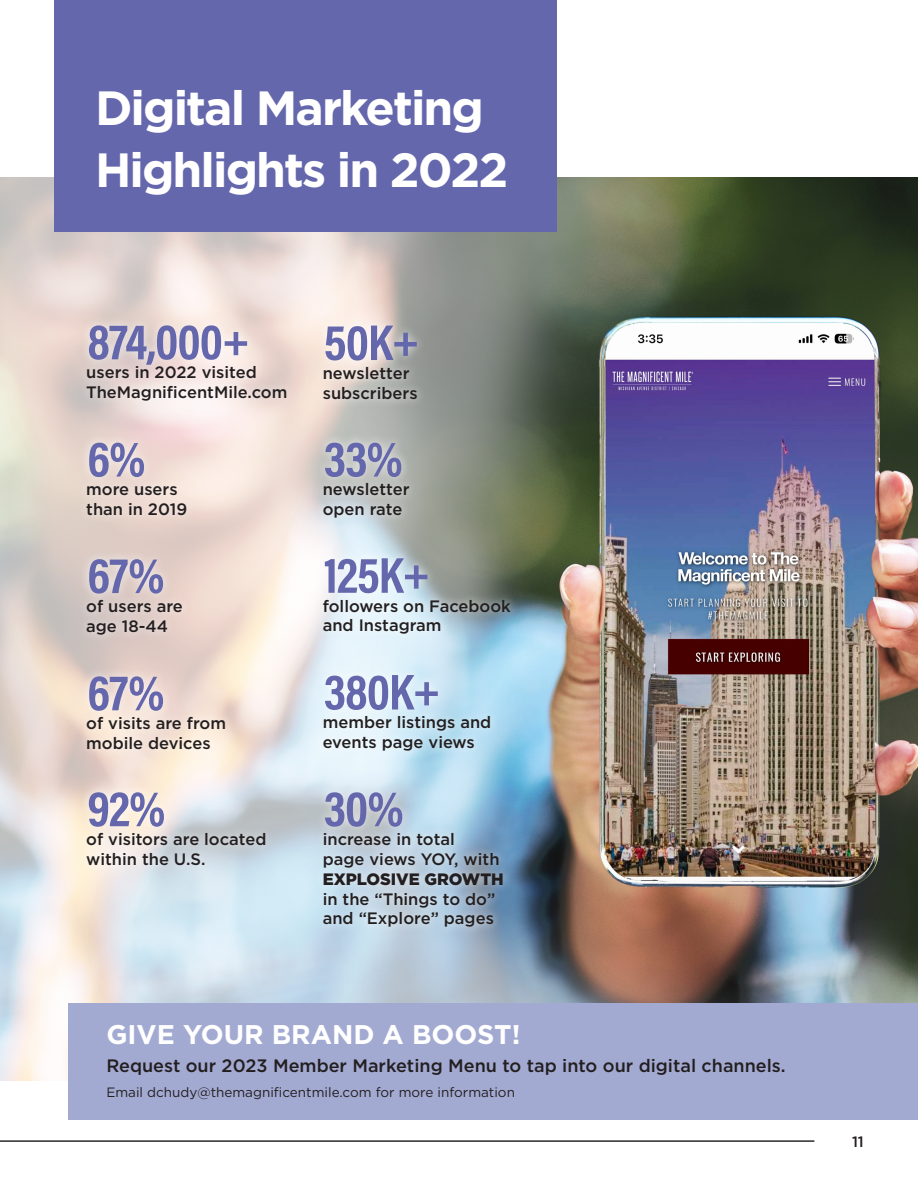
<style>
.page{position:relative;width:918px;height:1188px;background:#fff}
.page>*{position:absolute;margin:0;border:0;box-sizing:border-box;transform-origin:0 0}
.t1{font:51px "Acumin Variable Concept";letter-spacing:-.02em;color:#6467ac}
.large_header{font:700 48px "Gotham";letter-spacing:-.04em;color:#fff}
.t2{font:700 27px "Gotham";color:#fff}
.t3{font:500 18px "Gotham";color:#231f20}
.t4{font:500 16.5px/19.8px "Gotham";color:#231f20}
.t5{font:500 15px "Gotham";color:#231f20}
.t6{font:13.5px "Gotham";color:#231f20}
.s1{font-weight:900}
</style>
<div class="page">
<hr style="left:0;top:1141px;width:814px;height:1px;background:#272725">
<img style="left:283px;top:177px;width:635px;height:827px">
<div style="left:68px;top:1004px;width:850px;height:116px;background:#a3aad2"></div>
<div style="left:78px;top:316px;width:218px;height:94px;background:#fff;opacity:.75"></div>
<div style="left:314px;top:666px;width:186px;height:94px;background:#fff;opacity:.75"></div>
<div style="left:315px;top:549px;width:204px;height:95px;background:#fff;opacity:.75"></div>
<div style="left:314px;top:783px;width:198px;height:153px;background:#fff;opacity:.75"></div>
<div style="left:314px;top:316px;width:112px;height:92px;background:#fff;opacity:.75"></div>
<div style="left:314px;top:433px;width:104px;height:94px;background:#fff;opacity:.75"></div>
<div style="left:78px;top:433px;width:117px;height:91px;background:#fff;opacity:.75"></div>
<div style="left:78px;top:550px;width:113px;height:94px;background:#fff;opacity:.75"></div>
<div style="left:78px;top:667px;width:156px;height:91px;background:#fff;opacity:.75"></div>
<div style="left:78px;top:783px;width:197px;height:91px;background:#fff;opacity:.75"></div>
<div style="left:54px;top:0;width:502px;height:232px;background:#6467ac"></div>
<p class="large_header" style="left:95px;top:76px;width:390px">Digital Marketing</p>
<p class="large_header" style="left:95px;top:138px;width:415px">Highlights in 2022</p>
<p class="t1" style="left:87px;top:307px;width:164px">874,000+</p>
<p class="t4" style="left:86px;top:362px;width:203px">users in 2022 visited<br>TheMagnificentMile.com</p>
<p class="t1" style="left:87px;top:424px;width:60px">6%</p>
<p class="t4" style="left:86px;top:480px;width:103px">more users than in 2019</p>
<p class="t1" style="left:87px;top:540px;width:79px">67%</p>
<p class="t4" style="left:86px;top:596px;width:98px">of users are age 18-44</p>
<p class="t1" style="left:87px;top:658px;width:79px">67%</p>
<p class="t4" style="left:86px;top:713px;width:141px">of visits are from mobile devices</p>
<p class="t1" style="left:87px;top:773px;width:80px">92%</p>
<p class="t4" style="left:86px;top:829px;width:182px">of visitors are located within the U.S.</p>
<p class="t1" style="left:324px;top:307px;width:97px">50K+</p>
<p class="t4" style="left:323px;top:363px;width:96px">newsletter subscribers</p>
<p class="t1" style="left:324px;top:424px;width:81px">33%</p>
<p class="t4" style="left:323px;top:480px;width:88px">newsletter open rate</p>
<p class="t1" style="left:324px;top:540px;width:108px">125K+</p>
<p class="t4" style="left:323px;top:596px;width:190px">followers on Facebook and Instagram</p>
<p class="t1" style="left:324px;top:657px;width:118px">380K+</p>
<p class="t4" style="left:323px;top:712px;width:170px">member listings and events page views</p>
<p class="t1" style="left:324px;top:773px;width:82px">30%</p>
<p class="t4" style="left:323px;top:829px;width:183px">increase in total<br>page views YOY, with<br><span class="s1">EXPLOSIVE GROWTH </span>in the “Things to do” and “Explore” pages</p>
<p class="t2" style="left:106px;top:1016px;width:416px">GIVE YOUR BRAND A BOOST!</p>
<p class="t3" style="left:106px;top:1054px;width:681px">Request our 2023 Member Marketing Menu to tap into our digital channels.</p>
<p class="t6" style="left:106px;top:1083px;width:410px">Email dchudy@themagnificentmile.com for more information</p>
<p class="t5" style="left:852px;top:1132px;width:13px">11</p>
</div>
